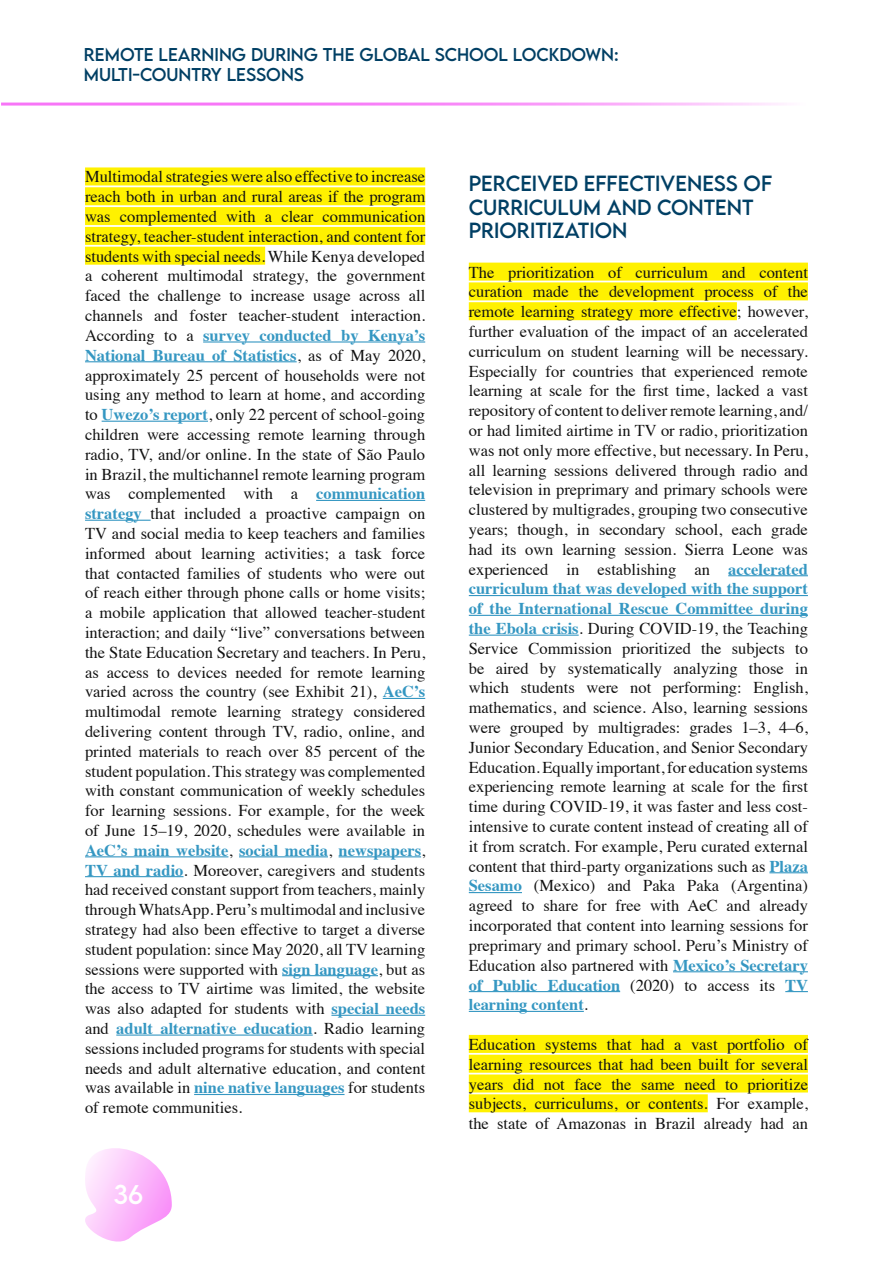
<style>
.page{position:relative;width:893px;height:1263px;background:#fff}
.page>*{position:absolute;margin:0;border:0;box-sizing:border-box;transform-origin:0 0}
.t1{font:24px "LEMONMILK";color:#fff}
.t2{font:19.5px/23.4px "LEMONMILK";color:#003f64}
.t3{font:16.5px/19.8px "Times";color:#121212;text-align:justify}
.t4{font:16.5px/19.8px "LEMONMILK";color:#003f64}
.s1{font-weight:700;color:#3597c2}
</style>
<div class="page">
<svg style="left:85px;top:1148px;width:87px;height:94px"></svg>
<div style="left:85px;top:167px;width:340px;height:18px;background:#fff100"></div>
<div style="left:85px;top:187px;width:340px;height:18px;background:#fff100"></div>
<div style="left:85px;top:207px;width:340px;height:18px;background:#fff100"></div>
<div style="left:85px;top:227px;width:340px;height:18px;background:#fff100"></div>
<div style="left:85px;top:247px;width:180px;height:18px;background:#fff100"></div>
<hr style="left:203px;top:341px;width:222px;height:2px;background:#3597c2">
<hr style="left:85px;top:361px;width:212px;height:1px;background:#3597c2">
<hr style="left:102px;top:421px;width:106px;height:1px;background:#3597c2">
<hr style="left:316px;top:500px;width:109px;height:1px;background:#3597c2">
<hr style="left:85px;top:520px;width:66px;height:1px;background:#3597c2">
<hr style="left:383px;top:698px;width:42px;height:1px;background:#3597c2">
<hr style="left:85px;top:856px;width:143px;height:1px;background:#3597c2">
<hr style="left:239px;top:856px;width:89px;height:1px;background:#3597c2">
<hr style="left:339px;top:856px;width:82px;height:1px;background:#3597c2">
<hr style="left:85px;top:876px;width:99px;height:1px;background:#3597c2">
<hr style="left:282px;top:975px;width:96px;height:1px;background:#3597c2">
<hr style="left:331px;top:1015px;width:94px;height:1px;background:#3597c2">
<hr style="left:116px;top:1034px;width:197px;height:2px;background:#3597c2">
<hr style="left:194px;top:1094px;width:151px;height:1px;background:#3597c2">
<div style="left:469px;top:263px;width:339px;height:18px;background:#fff100"></div>
<div style="left:469px;top:282px;width:339px;height:18px;background:#fff100"></div>
<div style="left:469px;top:302px;width:268px;height:18px;background:#fff100"></div>
<hr style="left:728px;top:575px;width:80px;height:1px;background:#3597c2">
<hr style="left:469px;top:595px;width:339px;height:1px;background:#3597c2">
<hr style="left:469px;top:615px;width:339px;height:1px;background:#3597c2">
<hr style="left:469px;top:635px;width:110px;height:1px;background:#3597c2">
<hr style="left:769px;top:872px;width:39px;height:1px;background:#3597c2">
<hr style="left:469px;top:892px;width:53px;height:1px;background:#3597c2">
<hr style="left:673px;top:971px;width:135px;height:1px;background:#3597c2">
<hr style="left:469px;top:991px;width:151px;height:1px;background:#3597c2">
<svg style="left:785px;top:991px;width:23px;height:1px"></svg>
<hr style="left:469px;top:1011px;width:115px;height:1px;background:#3597c2">
<div style="left:469px;top:1035px;width:339px;height:18px;background:#fff100"></div>
<div style="left:469px;top:1055px;width:339px;height:18px;background:#fff100"></div>
<div style="left:469px;top:1074px;width:339px;height:18px;background:#fff100"></div>
<div style="left:469px;top:1094px;width:239px;height:18px;background:#fff100"></div>
<p class="t4" style="left:84px;top:45px;width:536px">REMOTE LEARNING DURING THE GLOBAL SCHOOL LOCKDOWN:<br>MULTI-COUNTRY LESSONS</p>
<p class="t3" style="left:85px;top:166px;width:342px">Multimodal strategies were also effective to increase reach both in urban and rural areas if the program was complemented with a clear communication strategy, teacher-student interaction, and content for students with special needs. While Kenya developed a coherent multimodal strategy, the government faced the challenge to increase usage across all channels and foster teacher-student interaction.<br>According to a <span class="s1">survey conducted by Kenya’s National Bureau of Statistics</span>, as of May 2020, approximately 25 percent of households were not using any method to learn at home, and according to <span class="s1">Uwezo’s report</span>, only 22 percent of school-going children were accessing remote learning through radio, TV, and/or online. In the state of São Paulo in Brazil, the multichannel remote learning program was complemented with a <span class="s1">communication strategy</span> that included a proactive campaign on TV and social media to keep teachers and families informed about learning activities; a task force that contacted families of students who were out of reach either through phone calls or home visits; a mobile application that allowed teacher-student interaction; and daily “live” conversations between the State Education Secretary and teachers. In Peru, as access to devices needed for remote learning varied across the country (see Exhibit 21), <span class="s1">AeC’s </span>multimodal remote learning strategy considered delivering content through TV, radio, online, and printed materials to reach over 85 percent of the student population. This strategy was complemented with constant communication of weekly schedules for learning sessions. For example, for the week of June 15–19, 2020, schedules were available in <span class="s1">AeC’s main website</span>, <span class="s1">social media</span>, <span class="s1">newspapers</span>, <span class="s1">TV and radio</span>. Moreover, caregivers and students had received constant support from teachers, mainly through WhatsApp. Peru’s multimodal and inclusive strategy had also been effective to target a diverse student population: since May 2020, all TV learning sessions were supported with <span class="s1">sign language</span>, but as the access to TV airtime was limited, the website was also adapted for students with <span class="s1">special needs </span>and <span class="s1">adult alternative education</span>. Radio learning sessions included programs for students with special needs and adult alternative education, and content was available in <span class="s1">nine native languages</span> for students of remote communities.</p>
<p class="t2" style="left:469px;top:172px;width:303px">PERCEIVED EFFECTIVENESS OF<br>CURRICULUM AND CONTENT<br>PRIORITIZATION</p>
<p class="t3" style="left:469px;top:261px;width:341px">The prioritization of curriculum and content curation made the development process of the remote learning strategy more effective; however, further evaluation of the impact of an accelerated curriculum on student learning will be necessary.<br>Especially for countries that experienced remote learning at scale for the first time, lacked a vast repository of content to deliver remote learning, and/ or had limited airtime in TV or radio, prioritization was not only more effective, but necessary. In Peru, all learning sessions delivered through radio and television in preprimary and primary schools were clustered by multigrades, grouping two consecutive years; though, in secondary school, each grade had its own learning session. Sierra Leone was experienced in establishing an <span class="s1">accelerated curriculum that was developed with the support of the International Rescue Committee during the Ebola crisis</span>. During COVID-19, the Teaching Service Commission prioritized the subjects to be aired by systematically analyzing those in which students were not performing: English, mathematics, and science. Also, learning sessions were grouped by multigrades: grades 1–3, 4–6, Junior Secondary Education, and Senior Secondary Education. Equally important, for education systems experiencing remote learning at scale for the first time during COVID-19, it was faster and less cost&shy;intensive to curate content instead of creating all of it from scratch. For example, Peru curated external content that third-party organizations such as <span class="s1">Plaza Sesamo</span> (Mexico) and Paka Paka (Argentina) agreed to share for free with AeC and already incorporated that content into learning sessions for preprimary and primary school. Peru’s Ministry of Education also partnered with <span class="s1">Mexico’s Secretary of Public Education</span> (2020) to access its <span class="s1">TV learning content</span>.</p>
<p class="t3" style="left:469px;top:1033px;width:341px">Education systems that had a vast portfolio of learning resources that had been built for several years did not face the same need to prioritize subjects, curriculums, or contents. For example, the state of Amazonas in Brazil already had an</p>
<h1 class="t1" style="left:114px;top:1179px;width:31px">36</h1>
</div>
